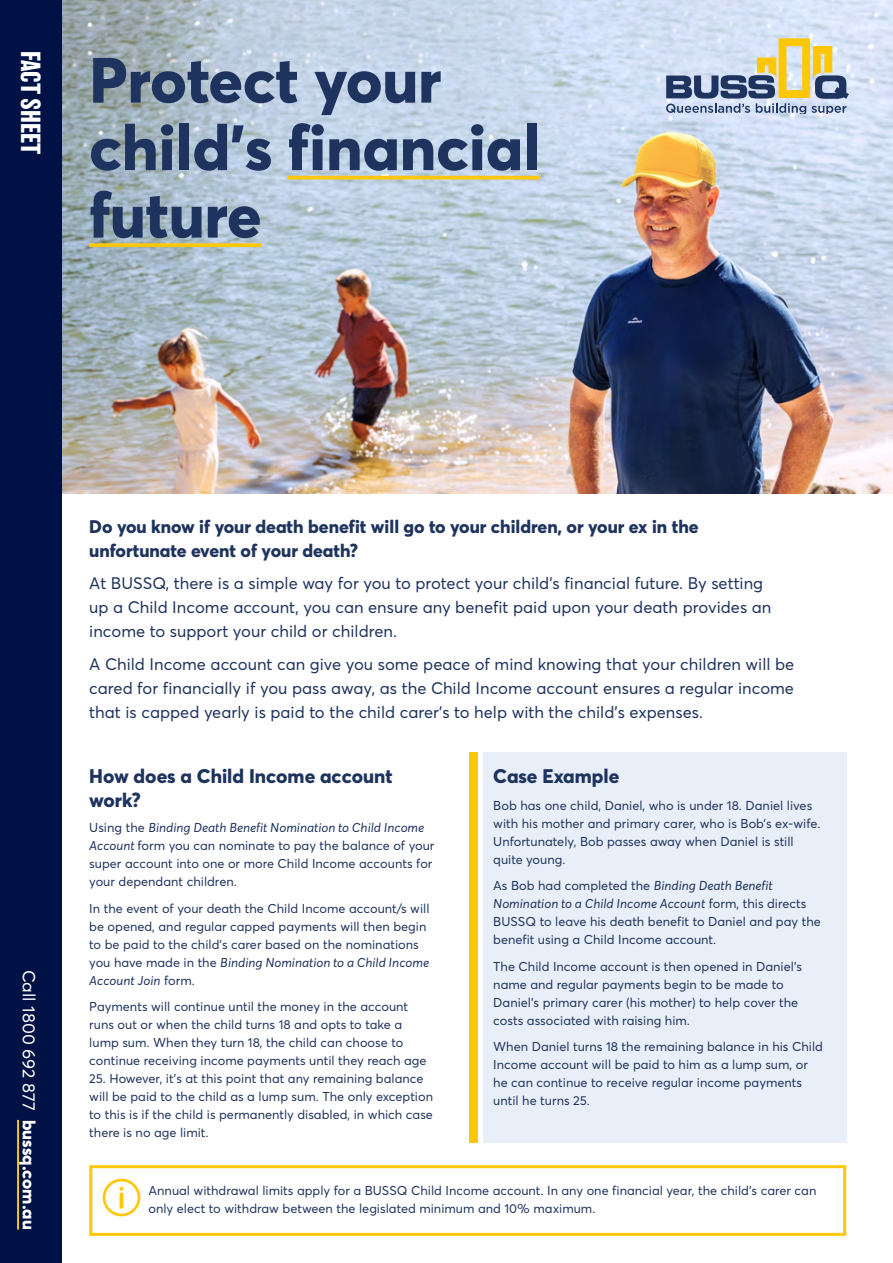
<style>
.page{position:relative;width:893px;height:1263px;background:#fff}
.page>*{position:absolute;margin:0;border:0;box-sizing:border-box;transform-origin:0 0}
.t1{font:800 63px/67.5px "Averta";color:#1e335d}
.t2{font:700 25.5px "Balboa";color:#fff}
.t3{font:800 19.5px/24px "Averta";color:#1e335d}
.t4{font:800 18px/24px "Averta";color:#1e335d}
.t5{font:17.4px "Averta";letter-spacing:-.005em;color:#fff}
.t6{font:16.5px/24px "Averta";color:#1e335d}
.t7{font:12.75px/18px "Averta";color:#1e335d}
.s1{font-weight:800}
.s2{font-style:italic}
</style>
<div class="page">
<img style="left:62px;top:0;width:831px;height:494px">
<div style="left:483px;top:752px;width:364px;height:391px;background:#e9eff8"></div>
<div style="left:470px;top:752px;width:8px;height:391px;background:#ffc709"></div>
<svg style="left:120px;top:1187px;width:3px;height:22px"></svg>
<div style="left:103px;top:1179px;width:37px;height:37px;border:3px solid #ffc709;border-radius:50%"></div>
<div style="left:89px;top:1165px;width:757px;height:71px;border:3px solid #ffc709"></div>
<div style="left:0;top:0;width:62px;height:1263px;background:#001245"></div>
<svg style="left:288px;top:176px;width:252px;height:4px"></svg>
<svg style="left:89px;top:243px;width:172px;height:4px"></svg>
<hr style="left:17px;top:1120px;width:2px;height:109px;background:#ffc709">
<svg style="left:666px;top:38px;width:183px;height:76px"></svg>
<h2 class="t2" style="left:45px;top:51px;width:105px;rotate:90deg">FACT SHEET</h2>
<h1 class="t1" style="left:89px;top:46px;width:452px">Protect your child’s financial future</h1>
<h3 class="t5" style="left:40px;top:969px;width:261px;rotate:90deg">Call 1800 692 877 <span class="s1">bussq.com.au</span></h3>
<h3 class="t4" style="left:89px;top:514px;width:611px">Do you know if your death benefit will go to your children, or your ex in the unfortunate event of your death?</h3>
<p class="t6" style="left:89px;top:571px;width:684px">At BUSSQ, there is a simple way for you to protect your child’s financial future. By setting up a Child Income account, you can ensure any benefit paid upon your death provides an income to support your child or children.</p>
<p class="t6" style="left:89px;top:652px;width:707px;text-align:justify">A Child Income account can give you some peace of mind knowing that your children will be cared for financially if you pass away, as the Child Income account ensures a regular income that is capped yearly is paid to the child carer’s to help with the child’s expenses.</p>
<h3 class="t3" style="left:89px;top:764px;width:305px">How does a Child Income account work?</h3>
<p class="t7" style="left:89px;top:819px;width:347px">Using the <span class="s2">Binding Death Benefit Nomination to Child Income Account</span> form you can nominate to pay the balance of your super account into one or more Child Income accounts for your dependant children.</p>
<p class="t7" style="left:89px;top:899px;width:342px">In the event of your death the Child Income account/s will be opened, and regular capped payments will then begin to be paid to the child’s carer based on the nominations you have made in the <span class="s2">Binding Nomination to a Child Income Account Join</span> form.</p>
<p class="t7" style="left:89px;top:998px;width:339px">Payments will continue until the money in the account runs out or when the child turns 18 and opts to take a lump sum. When they turn 18, the child can choose to continue receiving income payments until they reach age</p>
<p class="t7" style="left:89px;top:1070px;width:345px">25. However, it’s at this point that any remaining balance will be paid to the child as a lump sum. The only exception to this is if the child is permanently disabled, in which case there is no age limit.</p>
<h3 class="t3" style="left:493px;top:764px;width:128px">Case Example</h3>
<p class="t7" style="left:493px;top:796px;width:329px">Bob has one child, Daniel, who is under 18. Daniel lives with his mother and primary carer, who is Bob’s ex-wife.<br>Unfortunately, Bob passes away when Daniel is still quite young.</p>
<p class="t7" style="left:493px;top:877px;width:329px">As Bob had completed the <span class="s2">Binding Death Benefit Nomination to a Child Income Account</span> form, this directs BUSSQ to leave his death benefit to Daniel and pay the benefit using a Child Income account.</p>
<p class="t7" style="left:493px;top:957px;width:310px">The Child Income account is then opened in Daniel’s name and regular payments begin to be made to Daniel’s primary carer (his mother) to help cover the costs associated with raising him.</p>
<p class="t7" style="left:493px;top:1038px;width:331px">When Daniel turns 18 the remaining balance in his Child Income account will be paid to him as a lump sum, or he can continue to receive regular income payments until he turns 25.</p>
<p class="t7" style="left:148px;top:1181px;width:669px">Annual withdrawal limits apply for a BUSSQ Child Income account. In any one financial year, the child’s carer can only elect to withdraw between the legislated minimum and 10% maximum.</p>
</div>
